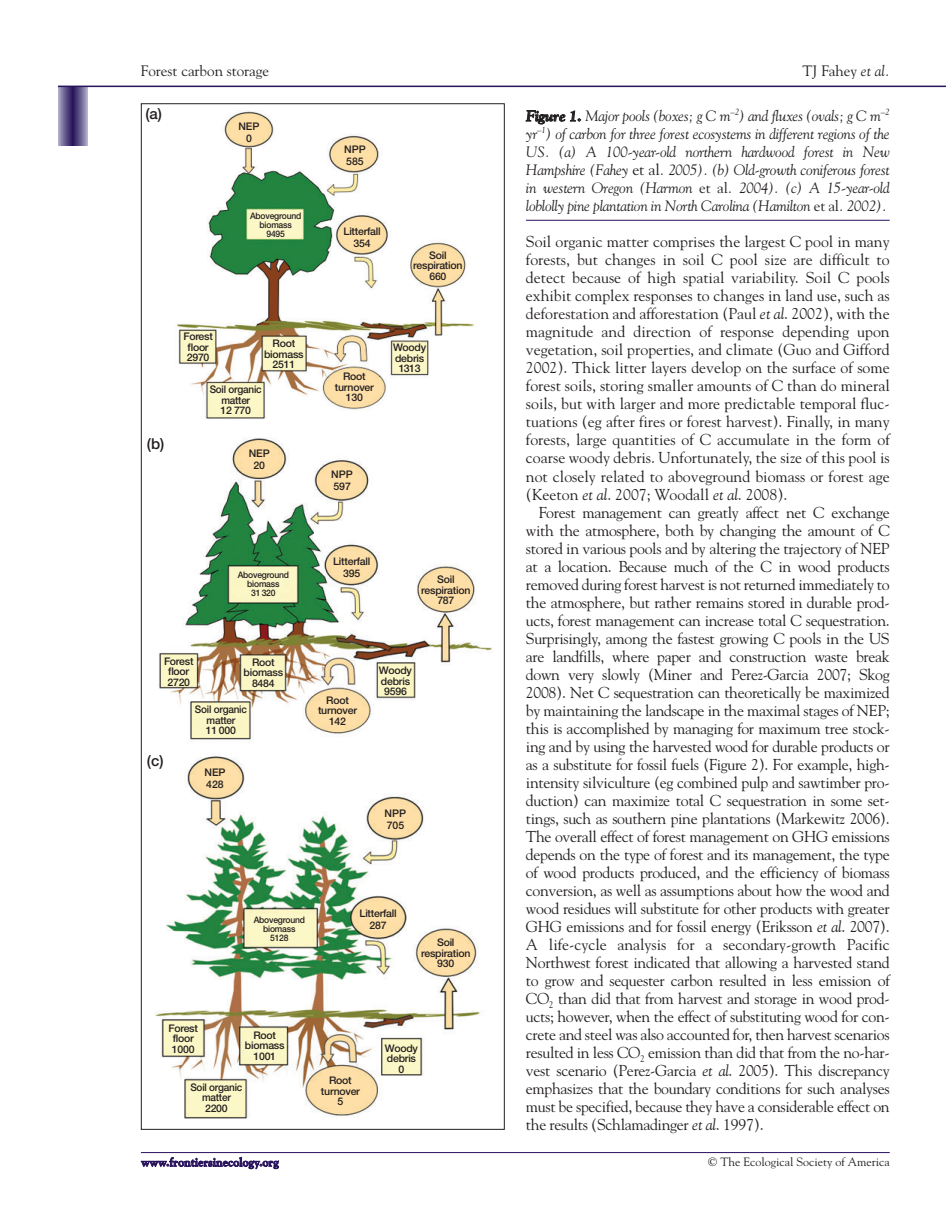
<style>
.page{position:relative;width:946px;height:1218px;background:#fff}
.page>*{position:absolute;margin:0;border:0;box-sizing:border-box;transform-origin:0 0}
.t1{font:15.75px/18px "Goudy";letter-spacing:-.015em;color:#231f20;text-align:justify}
.t2{font:italic 15px/18px "Goudy";letter-spacing:-.015em;color:#231f20;text-align:justify}
.t3{font:15px "Goudy";color:#231f20}
.t4{font:500 15px "Helvetica Neue";color:#231f20}
.t5{font:12px "Goudy";color:#231f20}
.t6{font:700 12px "Goudy";color:#29135d}
.t7{font:500 10.5px/10.5px "Helvetica Neue";letter-spacing:-.02em;color:#231f20;text-align:center}
.t8{font:500 10.5px/10.5px "Helvetica Neue";letter-spacing:-.02em;color:#231f20;text-align:center;scale:.95 1}
.t9{font:500 9px/9px "Helvetica Neue";letter-spacing:-.02em;color:#231f20;text-align:center;scale:.95 1}
.t10{font:italic 9px "Goudy";color:#231f20}
.s1{font-style:italic}
.s2{font-weight:700}
.s3{font-style:normal;font-size:15.75px}
.s4{font-style:normal}
</style>
<div class="page">
<div style="left:58px;top:86px;width:30px;height:60px;background:#bfbbd3"></div>
<div style="left:58px;top:86px;width:29px;height:60px;background:#bab5cf"></div>
<div style="left:59px;top:86px;width:28px;height:60px;background:#b0abc9"></div>
<div style="left:59px;top:86px;width:27px;height:60px;background:#aba6c5"></div>
<div style="left:60px;top:86px;width:26px;height:60px;background:#a29cbe"></div>
<div style="left:60px;top:86px;width:25px;height:60px;background:#9c95ba"></div>
<div style="left:61px;top:86px;width:24px;height:60px;background:#958fb4"></div>
<div style="left:61px;top:86px;width:23px;height:60px;background:#9189b1"></div>
<div style="left:62px;top:86px;width:22px;height:60px;background:#8a82ab"></div>
<div style="left:62px;top:86px;width:21px;height:60px;background:#857da8"></div>
<div style="left:63px;top:86px;width:20px;height:60px;background:#7e75a2"></div>
<div style="left:63px;top:86px;width:19px;height:60px;background:#79719f"></div>
<div style="left:64px;top:86px;width:18px;height:60px;background:#736a99"></div>
<div style="left:64px;top:86px;width:17px;height:60px;background:#6f6697"></div>
<div style="left:65px;top:86px;width:16px;height:60px;background:#696091"></div>
<div style="left:65px;top:86px;width:15px;height:60px;background:#655b8e"></div>
<div style="left:66px;top:86px;width:14px;height:60px;background:#60568a"></div>
<div style="left:66px;top:86px;width:13px;height:60px;background:#5d5186"></div>
<div style="left:67px;top:86px;width:12px;height:60px;background:#564b81"></div>
<div style="left:68px;top:86px;width:10px;height:60px;background:#4f417a"></div>
<div style="left:69px;top:86px;width:8px;height:60px;background:#41316f"></div>
<div style="left:70px;top:86px;width:5px;height:60px;background:#3b2a6b"></div>
<hr style="left:71px;top:86px;width:4px;height:60px;background:#362567">
<hr style="left:72px;top:86px;width:1px;height:60px;background:#2c165f">
<hr style="left:73px;top:86px;width:1px;height:60px;background:#29135d">
<hr style="left:58px;top:86px;width:874px;height:1px;background:#29135d">
<svg style="left:932px;top:86px;width:13px;height:1px"></svg>
<hr style="left:141px;top:1152px;width:748px;height:1px;background:#29135d">
<img style="left:177px;top:111px;width:297px;height:309px">
<img style="left:159px;top:437px;width:334px;height:305px">
<img style="left:154px;top:756px;width:327px;height:363px">
<hr style="left:526px;top:220px;width:363px;height:1px;background:#29135d">
<p class="t3" style="left:141px;top:65px;width:130px">Forest carbon storage</p>
<p class="t3" style="left:802px;top:65px;width:89px">TJ Fahey <span class="s1">et al.</span></p>
<p class="t4" style="left:145px;top:108px;width:18px">(a)</p>
<p class="t7" style="left:238px;top:121px;width:23px;line-height:12px">NEP<br>0</p>
<p class="t9" style="left:250px;top:212px;width:56px">Aboveground biomass<br>9495</p>
<p class="t4" style="left:147px;top:438px;width:19px">(b)</p>
<p class="t7" style="left:183px;top:332px;width:31px">Forest floor<br>2970</p>
<p class="t7" style="left:264px;top:339px;width:41px">Root biomass<br>2511</p>
<p class="t8" style="left:210px;top:385px;width:56px">Soil organic matter<br>12 770</p>
<p class="t7" style="left:249px;top:448px;width:23px;line-height:12px">NEP<br>20</p>
<p class="t7" style="left:344px;top:145px;width:23px;line-height:12px;text-align:left">NPP<br>585</p>
<p class="t7" style="left:343px;top:226px;width:39px;line-height:12px">Litterfall<br>354</p>
<p class="t7" style="left:413px;top:251px;width:51px">Soil respiration<br>660</p>
<p class="t7" style="left:335px;top:372px;width:40px">Root turnover<br>130</p>
<p class="t7" style="left:393px;top:343px;width:35px">Woody debris<br>1313</p>
<p class="t7" style="left:331px;top:469px;width:23px;line-height:12px;text-align:left">NPP<br>597</p>
<p class="t7" style="left:333px;top:557px;width:39px">Litterfall</p>
<p class="t9" style="left:238px;top:571px;width:56px">Aboveground</p>
<p class="t7" style="left:343px;top:569px;width:19px">395</p>
<p class="t9" style="left:247px;top:580px;width:35px">biomass<br>31 320</p>
<p class="t7" style="left:421px;top:575px;width:51px">Soil respiration<br>787</p>
<p class="t7" style="left:164px;top:656px;width:31px">Forest floor<br>2720</p>
<p class="t7" style="left:243px;top:658px;width:41px">Root biomass<br>8484</p>
<p class="t8" style="left:195px;top:705px;width:56px">Soil organic matter<br>11 000</p>
<p class="t7" style="left:204px;top:767px;width:23px;line-height:12px;text-align:left">NEP<br>428</p>
<p class="t4" style="left:147px;top:755px;width:18px">(c)</p>
<p class="t7" style="left:318px;top:695px;width:40px">Root turnover<br>142</p>
<p class="t7" style="left:379px;top:666px;width:35px">Woody debris<br>9596</p>
<p class="t7" style="left:384px;top:808px;width:23px;line-height:12px;text-align:left">NPP<br>705</p>
<p class="t9" style="left:254px;top:915px;width:56px">Aboveground biomass<br>5128</p>
<p class="t7" style="left:359px;top:908px;width:39px;line-height:12px">Litterfall<br>287</p>
<p class="t7" style="left:421px;top:938px;width:51px">Soil respiration<br>930</p>
<p class="t7" style="left:168px;top:1023px;width:31px">Forest floor<br>1000</p>
<p class="t7" style="left:245px;top:1031px;width:41px">Root biomass<br>1001</p>
<p class="t8" style="left:190px;top:1082px;width:56px">Soil organic matter<br>2200</p>
<p class="t7" style="left:321px;top:1076px;width:40px">Root turnover<br>5</p>
<p class="t7" style="left:385px;top:1043px;width:35px">Woody debris<br>0</p>
<p class="t2" style="left:526px;top:108px;width:206px"><span class="s2">Figure 1.</span> Major pools (boxes; g C m</p>
<p class="t10" style="left:730px;top:108px;width:10px">–2</p>
<p class="t2" style="left:739px;top:108px;width:143px">) and fluxes (ovals; g C m</p>
<p class="t10" style="left:880px;top:108px;width:10px">–2</p>
<p class="t2" style="left:526px;top:126px;width:13px">yr</p>
<p class="t10" style="left:537px;top:126px;width:10px">–1</p>
<p class="t2" style="left:526px;top:126px;width:365px;text-indent:20px">) of carbon for three forest ecosystems in different regions of the US. (a) A 100-year-old northern hardwood forest in New Hampshire (Fahey <span class="s3">et al</span>. 2005). (b) Old-growth coniferous forest in western Oregon (Harmon <span class="s4">et al</span>. 2004). (c) A 15-year-old loblolly pine plantation in North Carolina (Hamilton <span class="s4">et al</span>. 2002).</p>
<p class="t1" style="left:526px;top:234px;width:365px">Soil organic matter comprises the largest C pool in many forests, but changes in soil C pool size are difficult to detect because of high spatial variability. Soil C pools exhibit complex responses to changes in land use, such as deforestation and afforestation (Paul <span class="s1">et al</span>. 2002), with the magnitude and direction of response depending upon vegetation, soil properties, and climate (Guo and Gifford 2002). Thick litter layers develop on the surface of some forest soils, storing smaller amounts of C than do mineral soils, but with larger and more predictable temporal fluc&shy;tuations (eg after fires or forest harvest). Finally, in many forests, large quantities of C accumulate in the form of coarse woody debris. Unfortunately, the size of this pool is not closely related to aboveground biomass or forest age (Keeton <span class="s1">et al</span>. 2007; Woodall <span class="s1">et al</span>. 2008).</p>
<p class="t1" style="left:526px;top:504px;width:365px;text-indent:13px">Forest management can greatly affect net C exchange with the atmosphere, both by changing the amount of C stored in various pools and by altering the trajectory of NEP at a location. Because much of the C in wood products removed during forest harvest is not returned immediately to the atmosphere, but rather remains stored in durable prod&shy;ucts, forest management can increase total C sequestration.<br>Surprisingly, among the fastest growing C pools in the US are landfills, where paper and construction waste break down very slowly (Miner and Perez-Garcia 2007; Skog 2008). Net C sequestration can theoretically be maximized by maintaining the landscape in the maximal stages of NEP; this is accomplished by managing for maximum tree stock&shy;ing and by using the harvested wood for durable products or as a substitute for fossil fuels (Figure 2). For example, high&shy;intensity silviculture (eg combined pulp and sawtimber pro&shy;duction) can maximize total C sequestration in some set&shy;tings, such as southern pine plantations (Markewitz 2006).<br>The overall effect of forest management on GHG emissions depends on the type of forest and its management, the type of wood products produced, and the efficiency of biomass conversion, as well as assumptions about how the wood and wood residues will substitute for other products with greater GHG emissions and for fossil energy (Eriksson <span class="s1">et al</span>. 2007).<br>A life-cycle analysis for a secondary-growth Pacific Northwest forest indicated that allowing a harvested stand to grow and sequester carbon resulted in less emission of CO<sub>2</sub> than did that from harvest and storage in wood prod&shy;ucts; however, when the effect of substituting wood for con&shy;crete and steel was also accounted for, then harvest scenarios resulted in less CO<sub>2</sub> emission than did that from the no-har&shy;vest scenario (Perez-Garcia <span class="s1">et al</span>. 2005). This discrepancy emphasizes that the boundary conditions for such analyses must be specified, because they have a considerable effect on the results (Schlamadinger <span class="s1">et al</span>. 1997).</p>
<p class="t6" style="left:141px;top:1157px;width:139px">www.frontiersinecology.org</p>
<p class="t5" style="left:708px;top:1157px;width:183px">© The Ecological Society of America</p>
</div>
